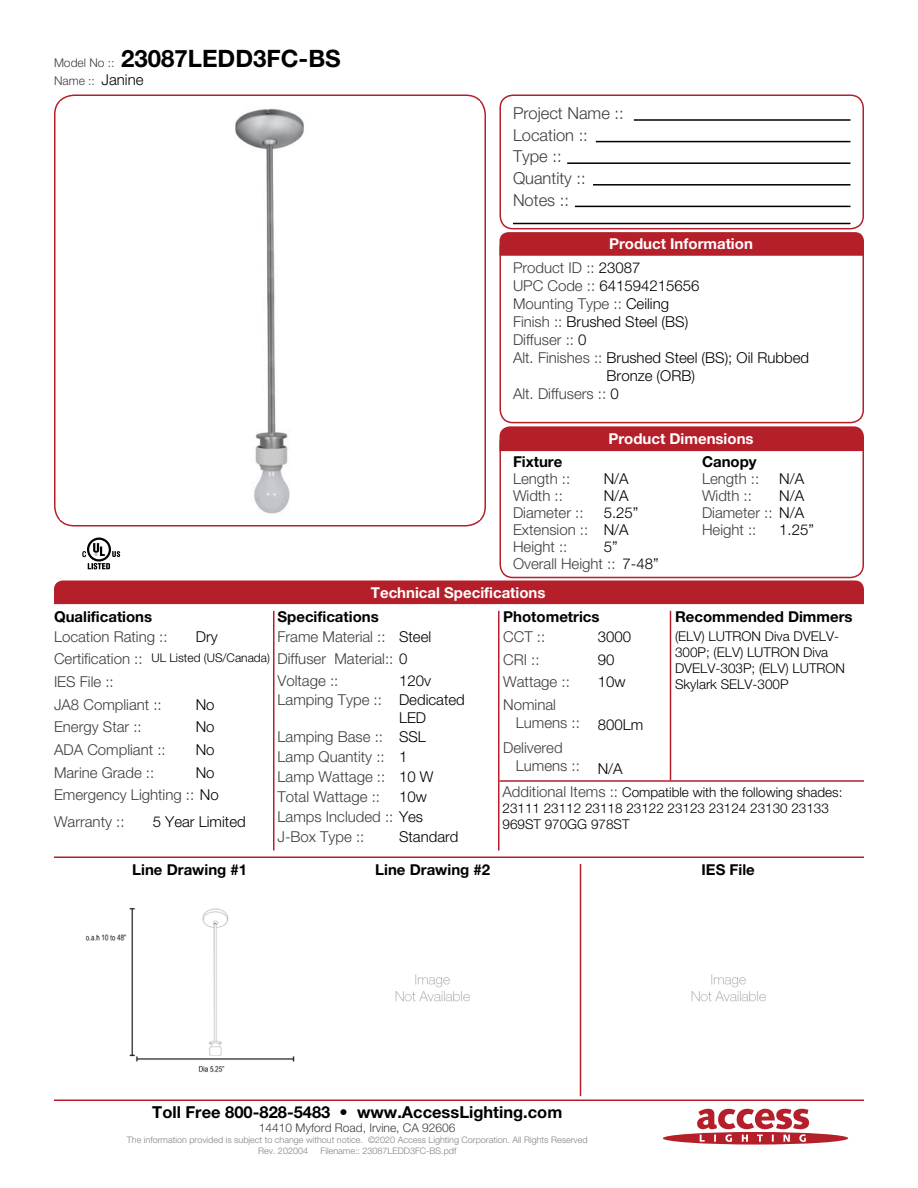
<style>
.page{position:relative;width:918px;height:1188px;background:#fff}
.page>*{position:absolute;margin:0;border:0;box-sizing:border-box;transform-origin:0 0}
.t1{font:700 24px "Helvetica Neue LT Std";color:#000001}
.Left_Justify{font:300 16.5px "Helvetica Neue LT Std";color:#3e3e3f}
.t2{font:700 16.5px "Helvetica Neue LT Std";color:#000001}
.Left_Justify-2{font:300 15px/18px "Helvetica Neue LT Std";color:#3e3e3f}
.Left_Justify-3{font:300 15px/18px "Helvetica Neue LT Std";color:#000001}
.Left_Justify-4{font:700 15px "Helvetica Neue LT Std";color:#000001}
.t3{font:700 15px "Helvetica Neue LT Std";color:#fff}
.Left_Justify-5{font:300 13.5px/16.2px "Helvetica Neue LT Std";color:#000001}
.t4{font:300 12px "Helvetica Neue LT Std";color:#3e3e3f}
.Left_Justify-6{font:300 12px "Helvetica Neue LT Std";color:#000001}
.t5{font:300 9px "Helvetica Neue LT Std";color:#808285}
.s1{font-weight:300;font-size:12px;color:#3e3e3f}
.s2{font-size:15px;color:#000001}
.s3{color:#000001}
.s4{color:#3e3e3f}
.s5{font-size:15px;color:#3e3e3f}
</style>
<div class="page">
<svg style="left:663px;top:1109px;width:185px;height:36px"></svg>
<div style="left:499px;top:94px;width:365px;height:135px;border:2px solid #b41f2a;border-radius:13px"></div>
<div style="left:499px;top:235px;width:365px;height:188px;border:2px solid #b41f2a;border-radius:13px"></div>
<div style="left:499px;top:430px;width:365px;height:148px;border:2px solid #b41f2a;border-radius:13px"></div>
<hr style="left:634px;top:119px;width:217px;height:2px;background:#000001">
<hr style="left:596px;top:141px;width:254px;height:1px;background:#000001">
<hr style="left:593px;top:184px;width:258px;height:2px;background:#000001">
<hr style="left:567px;top:162px;width:283px;height:2px;background:#000001">
<hr style="left:575px;top:206px;width:275px;height:1px;background:#000001">
<hr style="left:513px;top:223px;width:337px;height:1px;background:#000001">
<svg style="left:500px;top:232px;width:364px;height:24px;background:#b5232d"></svg>
<div style="left:500px;top:426px;width:364px;height:25px;background:#b41f2a"></div>
<div style="left:54px;top:580px;width:810px;height:24px;background:#b41f2a"></div>
<hr style="left:54px;top:856px;width:810px;height:2px;background:#b41f2a">
<hr style="left:54px;top:1100px;width:810px;height:1px;background:#b41f2a">
<hr style="left:670px;top:611px;width:1px;height:170px;background:#b41f2a">
<hr style="left:580px;top:864px;width:1px;height:232px;background:#b41f2a">
<hr style="left:498px;top:611px;width:2px;height:239px;background:#b41f2a">
<hr style="left:273px;top:611px;width:1px;height:239px;background:#b41f2a">
<div style="left:54px;top:94px;width:432px;height:432px;border:2px solid #b41f2a;border-radius:20px"></div>
<hr style="left:500px;top:780px;width:364px;height:2px;background:#b41f2a">
<img style="left:61px;top:108px;width:418px;height:412px">
<svg style="left:82px;top:538px;width:39px;height:32px"></svg>
<img style="left:85px;top:908px;width:210px;height:165px">
<img style="left:395px;top:974px;width:75px;height:28px">
<img style="left:691px;top:974px;width:75px;height:28px">
<p class="t1" style="left:54px;top:44px;width:288px"><span class="s1">Model No ::</span> 23087LEDD3FC-BS</p>
<p class="t4" style="left:54px;top:73px;width:91px">Name :: <span class="s2">Janine</span></p>
<p class="Left_Justify" style="left:513px;top:103px;width:112px">Project Name ::</p>
<p class="Left_Justify" style="left:513px;top:125px;width:76px">Location ::</p>
<p class="Left_Justify" style="left:513px;top:146px;width:50px">Type ::</p>
<p class="Left_Justify" style="left:513px;top:168px;width:74px">Quantity ::</p>
<p class="Left_Justify" style="left:513px;top:190px;width:57px">Notes ::</p>
<p class="t3" style="left:609px;top:235px;width:145px">Product Information</p>
<p class="Left_Justify-2" style="left:513px;top:259px;width:129px">Product ID :: <span class="s3">23087</span></p>
<p class="Left_Justify-3" style="left:513px;top:277px;width:188px"><span class="s4">UPC Code ::</span> 641594215656</p>
<p class="Left_Justify-2" style="left:513px;top:295px;width:158px">Mounting Type :: <span class="s3">Ceiling</span></p>
<p class="Left_Justify-3" style="left:513px;top:313px;width:177px"><span class="s4">Finish ::</span> Brushed Steel (BS)</p>
<p class="Left_Justify-2" style="left:513px;top:331px;width:75px">Diffuser :: <span class="s3">0</span></p>
<p class="Left_Justify-3" style="left:607px;top:349px;width:204px;text-indent:-94px"><span class="s4">Alt. Finishes ::</span> Brushed Steel (BS); Oil Rubbed<br>Bronze (ORB)</p>
<p class="Left_Justify-2" style="left:513px;top:385px;width:107px">Alt. Diffusers :: <span class="s3">0</span></p>
<p class="t3" style="left:608px;top:429px;width:147px">Product Dimensions</p>
<p class="Left_Justify-4" style="left:513px;top:453px;width:51px">Fixture</p>
<p class="Left_Justify-4" style="left:702px;top:453px;width:56px">Canopy</p>
<p class="Left_Justify-2" style="left:513px;top:470px;width:59px">Length ::</p>
<p class="Left_Justify-3" style="left:604px;top:470px;width:27px">N/A</p>
<p class="Left_Justify-2" style="left:702px;top:470px;width:59px">Length ::</p>
<p class="Left_Justify-3" style="left:779px;top:470px;width:27px">N/A</p>
<p class="Left_Justify-2" style="left:513px;top:487px;width:51px">Width ::</p>
<p class="Left_Justify-2" style="left:513px;top:537px;width:56px">Height ::</p>
<p class="Left_Justify-3" style="left:604px;top:487px;width:27px">N/A</p>
<p class="Left_Justify-3" style="left:604px;top:537px;width:15px">5”</p>
<p class="Left_Justify-3" style="left:779px;top:487px;width:27px">N/A</p>
<p class="Left_Justify-2" style="left:702px;top:487px;width:51px">Width ::</p>
<p class="Left_Justify-3" style="left:604px;top:503px;width:36px">5.25”</p>
<p class="Left_Justify-2" style="left:702px;top:503px;width:104px">Diameter :: <span class="s3">N/A</span></p>
<p class="Left_Justify-3" style="left:604px;top:520px;width:27px">N/A</p>
<p class="Left_Justify-3" style="left:779px;top:520px;width:36px">1.25”</p>
<p class="Left_Justify-2" style="left:513px;top:503px;width:72px">Diameter ::</p>
<p class="Left_Justify-2" style="left:513px;top:520px;width:77px">Extension ::</p>
<p class="Left_Justify-2" style="left:702px;top:520px;width:56px">Height ::</p>
<p class="Left_Justify-2" style="left:513px;top:554px;width:104px">Overall Height ::</p>
<p class="Left_Justify-3" style="left:622px;top:554px;width:38px">7-48”</p>
<p class="t3" style="left:371px;top:583px;width:176px">Technical Specifications</p>
<p class="Left_Justify-4" style="left:54px;top:607px;width:100px">Qualifications</p>
<p class="Left_Justify-4" style="left:503px;top:607px;width:98px">Photometrics</p>
<p class="Left_Justify-4" style="left:675px;top:607px;width:179px">Recommended Dimmers</p>
<p class="Left_Justify-4" style="left:278px;top:607px;width:103px">Specifications</p>
<p class="Left_Justify-3" style="left:399px;top:627px;width:34px">Steel</p>
<p class="Left_Justify-3" style="left:399px;top:671px;width:33px">120v</p>
<p class="Left_Justify-3" style="left:196px;top:627px;width:23px">Dry</p>
<p class="Left_Justify-3" style="left:598px;top:627px;width:35px">3000</p>
<p class="Left_Justify-5" style="left:675px;top:628px;width:172px">(ELV) LUTRON Diva DVELV-<br>300P; (ELV) LUTRON Diva<br>DVELV-303P; (ELV) LUTRON<br>Skylark SELV-300P</p>
<p class="Left_Justify-2" style="left:54px;top:627px;width:115px">Location Rating ::</p>
<p class="Left_Justify-2" style="left:503px;top:627px;width:43px">CCT ::</p>
<p class="Left_Justify-2" style="left:503px;top:650px;width:38px">CRI ::</p>
<p class="Left_Justify-2" style="left:503px;top:673px;width:68px">Wattage ::</p>
<p class="Left_Justify-2" style="left:516px;top:695px;width:66px;text-indent:-13px">Nominal<br>Lumens ::</p>
<p class="Left_Justify-2" style="left:516px;top:738px;width:66px;text-indent:-13px">Delivered<br>Lumens ::</p>
<p class="Left_Justify-2" style="left:278px;top:627px;width:110px">Frame Material ::</p>
<p class="Left_Justify-2" style="left:278px;top:671px;width:62px">Voltage ::</p>
<p class="Left_Justify-2" style="left:54px;top:650px;width:90px">Certification ::</p>
<p class="Left_Justify-2" style="left:54px;top:695px;width:109px">JA8 Compliant ::</p>
<p class="Left_Justify-6" style="left:152px;top:651px;width:120px">UL Listed (US/Canada)</p>
<p class="Left_Justify-3" style="left:196px;top:695px;width:20px">No</p>
<p class="Left_Justify-3" style="left:196px;top:718px;width:20px">No</p>
<p class="Left_Justify-3" style="left:196px;top:740px;width:20px">No</p>
<p class="Left_Justify-3" style="left:196px;top:763px;width:20px">No</p>
<p class="Left_Justify-2" style="left:278px;top:650px;width:131px">Diffuser Material:: <span class="s3">0</span></p>
<p class="Left_Justify-2" style="left:278px;top:691px;width:106px">Lamping Type ::</p>
<p class="Left_Justify-2" style="left:278px;top:727px;width:107px">Lamping Base ::</p>
<p class="Left_Justify-2" style="left:278px;top:747px;width:109px">Lamp Quantity ::</p>
<p class="Left_Justify-2" style="left:278px;top:767px;width:109px">Lamp Wattage ::</p>
<p class="Left_Justify-2" style="left:278px;top:787px;width:104px">Total Wattage ::</p>
<p class="Left_Justify-2" style="left:278px;top:808px;width:147px">Lamps Included :: <span class="s3">Yes</span></p>
<p class="Left_Justify-2" style="left:278px;top:828px;width:88px">J-Box Type ::</p>
<p class="Left_Justify-3" style="left:598px;top:650px;width:18px">90</p>
<p class="Left_Justify-3" style="left:598px;top:673px;width:29px">10w</p>
<p class="Left_Justify-3" style="left:598px;top:716px;width:47px">800Lm</p>
<p class="Left_Justify-3" style="left:598px;top:759px;width:27px">N/A</p>
<p class="Left_Justify-2" style="left:54px;top:673px;width:61px">IES File ::</p>
<p class="Left_Justify-2" style="left:54px;top:718px;width:89px">Energy Star ::</p>
<p class="Left_Justify-2" style="left:54px;top:740px;width:113px">ADA Compliant ::</p>
<p class="Left_Justify-2" style="left:54px;top:763px;width:102px">Marine Grade ::</p>
<p class="Left_Justify-2" style="left:54px;top:786px;width:166px">Emergency Lighting :: <span class="s3">No</span></p>
<p class="Left_Justify-3" style="left:399px;top:691px;width:67px">Dedicated<br>LED</p>
<p class="Left_Justify-3" style="left:399px;top:727px;width:28px">SSL</p>
<p class="Left_Justify-3" style="left:399px;top:747px;width:10px">1</p>
<p class="Left_Justify-3" style="left:399px;top:767px;width:36px">10 W</p>
<p class="Left_Justify-3" style="left:399px;top:787px;width:29px">10w</p>
<p class="Left_Justify-5" style="left:502px;top:784px;width:342px"><span class="s5">Additional Items ::</span> Compatible with the following shades:<br>23111 23112 23118 23122 23123 23124 23130 23133<br>969ST 970GG 978ST</p>
<p class="Left_Justify-2" style="left:54px;top:813px;width:72px">Warranty ::</p>
<p class="Left_Justify-3" style="left:153px;top:813px;width:95px">5 Year Limited</p>
<p class="Left_Justify-3" style="left:399px;top:828px;width:61px">Standard</p>
<p class="Left_Justify-4" style="left:132px;top:860px;width:116px">Line Drawing #1</p>
<p class="Left_Justify-4" style="left:375px;top:860px;width:116px">Line Drawing #2</p>
<p class="Left_Justify-4" style="left:702px;top:860px;width:55px">IES File</p>
<p class="t2" style="left:152px;top:1101px;width:412px">Toll Free 800-828-5483 • www.AccessLighting.com</p>
<p class="t4" style="left:259px;top:1120px;width:198px">14410 Myford Road, Irvine, CA 92606</p>
<p class="t5" style="left:127px;top:1134px;width:462px">The information provided is subject to change without notice. ©2020 Access Lighting Corporation. All Rights Reserved</p>
<p class="t5" style="left:258px;top:1145px;width:51px">Rev. 202004</p>
<p class="t5" style="left:321px;top:1145px;width:137px">Filename:: 23087LEDD3FC-BS.pdf</p>
</div>
